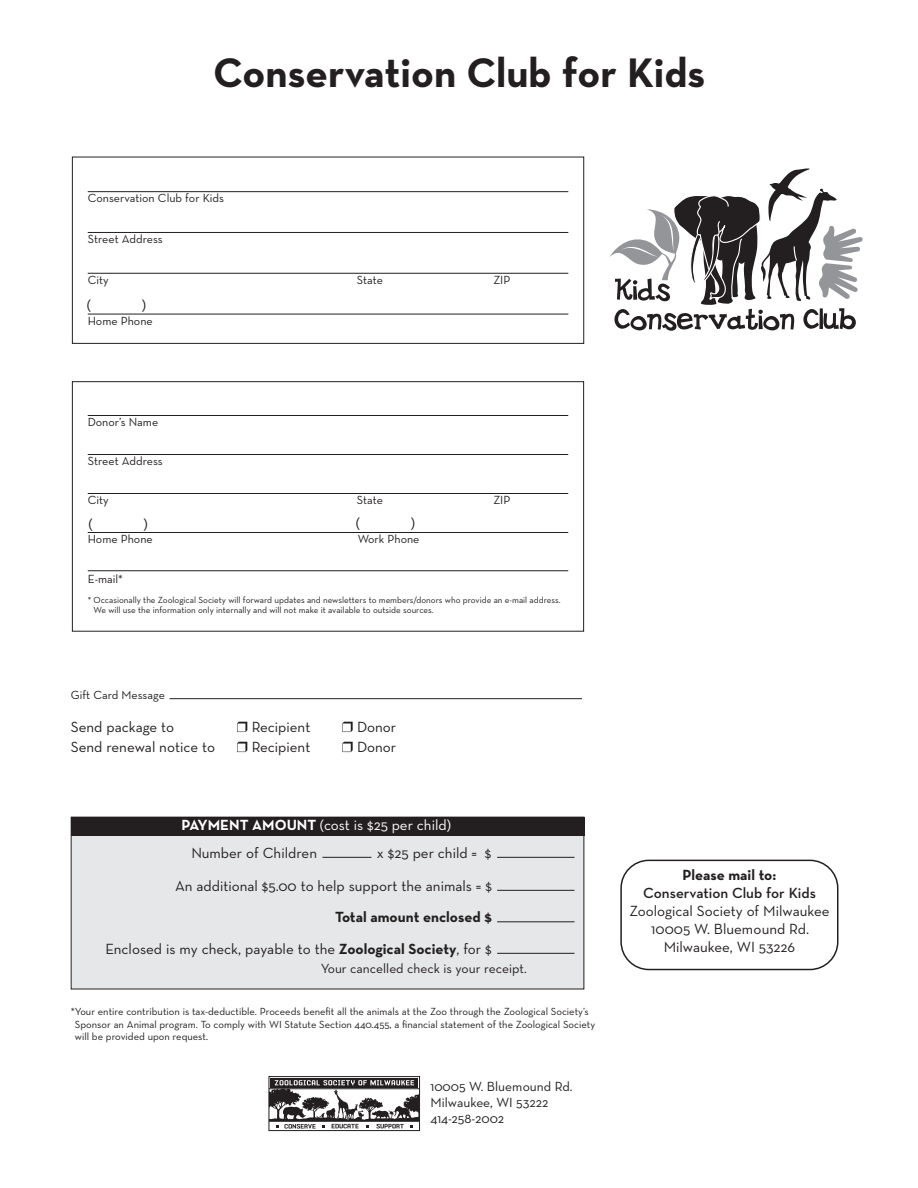
<style>
.page{position:relative;width:918px;height:1188px;background:#fff}
.page>*{position:absolute;margin:0;border:0;box-sizing:border-box;transform-origin:0 0}
.t1{font:700 42px "Neutra Text";color:#231f20}
.t2{font:15px/18px "Neutra Text";color:#231f20;text-align:center}
.t3{font:700 15px/31.5px "Neutra Text";color:#231f20;text-align:right}
.t4{font:15px "Neutra Text";color:#fff}
.t5{font:600 15px "Neutra Text";color:#231f20}
.t6{font:13.5px/16.2px "Neutra Text";color:#231f20}
.t7{font:12px "Neutra Text";color:#231f20}
.t8{font:10.5px/12.6px "Neutra Text";color:#231f20}
.t9{font:9px/10.5px "Neutra Text";color:#231f20}
.s1{font-weight:700}
.s2{font-weight:400}
</style>
<div class="page">
<div style="left:265px;top:1073px;width:159px;height:61px;background:linear-gradient(to right,#f6f6f6,#f6f6f6)"></div>
<div style="left:269px;top:1076px;width:151px;height:55px;border:1px solid #231f20"></div>
<div style="left:271px;top:1078px;width:147px;height:9px;background:#231f20"></div>
<svg style="left:269px;top:1080px;width:151px;height:49px"></svg>
<hr style="left:88px;top:191px;width:480px;height:1px;background:#231f20">
<hr style="left:88px;top:232px;width:480px;height:1px;background:#231f20">
<hr style="left:88px;top:273px;width:480px;height:1px;background:#231f20">
<hr style="left:88px;top:314px;width:480px;height:1px;background:#231f20">
<div style="left:72px;top:157px;width:512px;height:187px;border:1px solid #231f20"></div>
<hr style="left:88px;top:415px;width:480px;height:1px;background:#231f20">
<hr style="left:88px;top:454px;width:480px;height:1px;background:#231f20">
<hr style="left:88px;top:493px;width:480px;height:1px;background:#231f20">
<hr style="left:88px;top:532px;width:480px;height:1px;background:#231f20">
<hr style="left:88px;top:570px;width:480px;height:1px;background:#231f20">
<div style="left:72px;top:381px;width:512px;height:251px;border:1px solid #231f20"></div>
<svg style="left:237px;top:722px;width:10px;height:10px"></svg>
<svg style="left:342px;top:722px;width:11px;height:10px"></svg>
<svg style="left:237px;top:742px;width:10px;height:10px"></svg>
<svg style="left:342px;top:742px;width:11px;height:10px"></svg>
<hr style="left:170px;top:698px;width:412px;height:1px;background:#231f20">
<svg style="left:620px;top:860px;width:218px;height:110px"></svg>
<div style="left:70px;top:816px;width:515px;height:174px;background:#e6e7e8"></div>
<div style="left:71px;top:817px;width:514px;height:19px;background:#231f20"></div>
<svg style="left:609px;top:169px;width:254px;height:162px"></svg>
<h1 class="t1" style="left:213px;top:46px;width:494px">Conservation Club for Kids</h1>
<p class="t7" style="left:88px;top:191px;width:138px">Conservation Club for Kids</p>
<p class="t7" style="left:88px;top:232px;width:77px">Street Address</p>
<p class="t7" style="left:88px;top:272px;width:22px">City</p>
<p class="t7" style="left:357px;top:272px;width:28px">State</p>
<p class="t7" style="left:493px;top:272px;width:19px">ZIP</p>
<p class="t7" style="left:88px;top:313px;width:67px">Home Phone</p>
<h2 class="t2" style="left:87px;top:296px;width:6px">(</h2>
<h2 class="t2" style="left:142px;top:296px;width:6px">)</h2>
<p class="t7" style="left:88px;top:415px;width:72px">Donor’s Name</p>
<p class="t7" style="left:88px;top:454px;width:77px">Street Address</p>
<p class="t7" style="left:88px;top:493px;width:22px">City</p>
<p class="t7" style="left:357px;top:493px;width:28px">State</p>
<p class="t7" style="left:493px;top:493px;width:19px">ZIP</p>
<p class="t7" style="left:88px;top:532px;width:66px">Home Phone</p>
<p class="t7" style="left:358px;top:532px;width:63px">Work Phone</p>
<p class="t7" style="left:88px;top:572px;width:37px">E-mail*</p>
<p class="t9" style="left:94px;top:594px;width:469px;text-indent:-6px">* Occasionally the Zoological Society will forward updates and newsletters to members/donors who provide an e-mail address.<br>We will use the information only internally and will not make it available to outside sources.</p>
<h2 class="t2" style="left:88px;top:515px;width:6px">(</h2>
<h2 class="t2" style="left:143px;top:515px;width:6px">)</h2>
<h2 class="t2" style="left:356px;top:514px;width:6px">(</h2>
<h2 class="t2" style="left:411px;top:514px;width:6px">)</h2>
<p class="t7" style="left:71px;top:688px;width:96px">Gift Card Message</p>
<h2 class="t2" style="left:71px;top:718px;width:105px">Send package to</h2>
<h2 class="t2" style="left:252px;top:718px;width:60px">Recipient</h2>
<h2 class="t2" style="left:357px;top:718px;width:41px">Donor</h2>
<h2 class="t2" style="left:71px;top:738px;width:146px">Send renewal notice to</h2>
<h2 class="t2" style="left:252px;top:738px;width:60px">Recipient</h2>
<h2 class="t2" style="left:357px;top:738px;width:41px">Donor</h2>
<h2 class="t4" style="left:182px;top:816px;width:271px"><span class="s1">PAYMENT AMOUNT</span> (cost is $25 per child)</h2>
<h2 class="t2" style="left:191px;top:843px;width:127px">Number of Children</h2>
<h2 class="t2" style="left:377px;top:843px;width:116px">x $25 per child = $</h2>
<h2 class="t2" style="left:175px;top:876px;width:318px">An additional $5.00 to help support the animals = $</h2>
<h2 class="t3" style="left:105px;top:901px;width:388px">Total amount enclosed $<br><span class="s2">Enclosed is my check, payable to the</span> Zoological Society<span class="s2">, for $</span></h2>
<p class="t6" style="left:321px;top:960px;width:208px">Your cancelled check is your receipt.</p>
<p class="t8" style="left:75px;top:1005px;width:522px;text-indent:-4px">*Your entire contribution is tax-deductible. Proceeds benefit all the animals at the Zoo through the Zoological Society’s<br>Sponsor an Animal program. To comply with WI Statute Section 440.455, a financial statement of the Zoological Society will be provided upon request.</p>
<p class="t6" style="left:431px;top:1078px;width:144px">10005 W. Bluemound Rd.<br>Milwaukee, WI 53222<br>414-258-2002</p>
<h2 class="t3" style="left:682px;top:859px;width:95px">Please mail to:</h2>
<h2 class="t5" style="left:643px;top:884px;width:174px">Conservation Club for Kids</h2>
<h2 class="t2" style="left:629px;top:902px;width:202px">Zoological Society of Milwaukee<br>10005 W. Bluemound Rd.<br>Milwaukee, WI 53226</h2>
</div>
